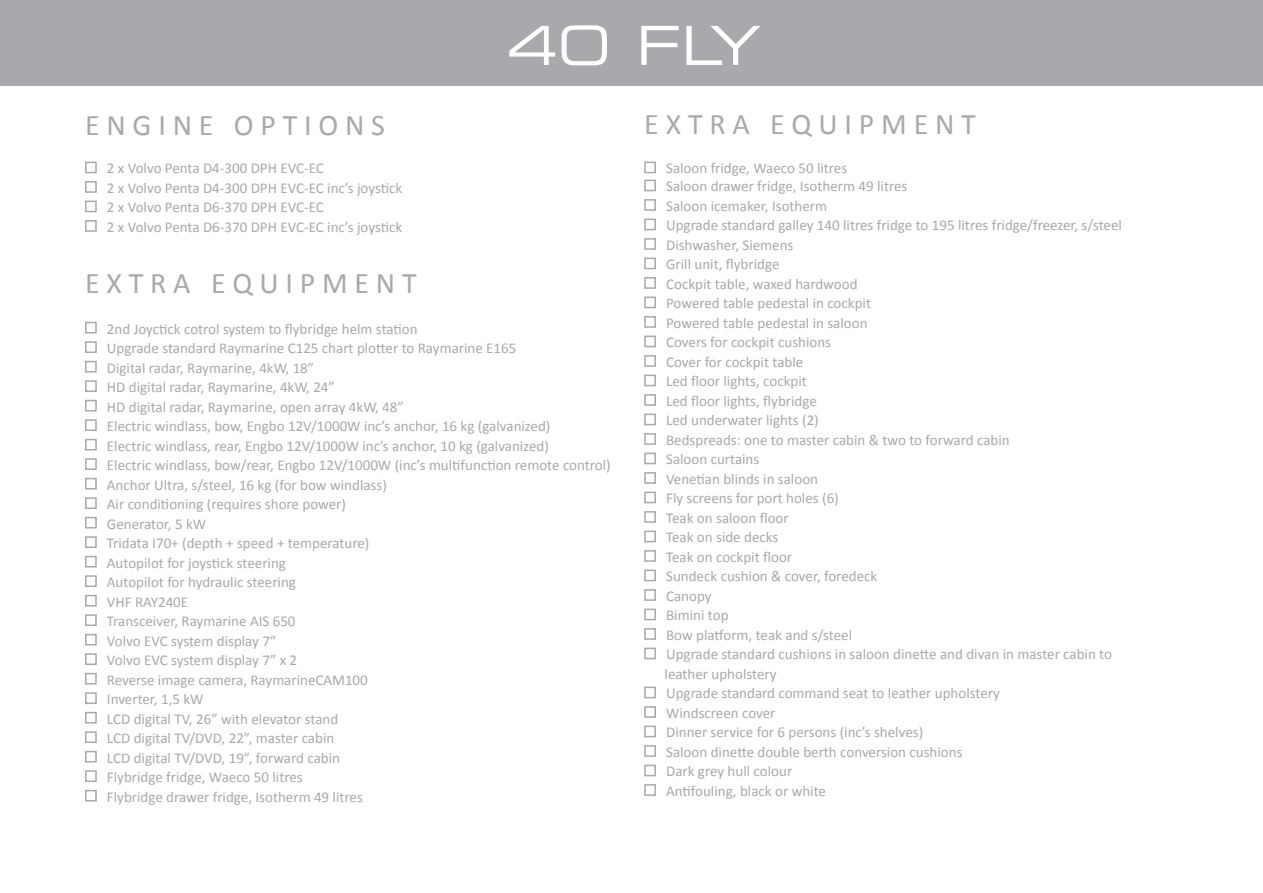
<style>
.page{position:relative;width:1263px;height:893px;background:#fff}
.page>*{position:absolute;margin:0;border:0;box-sizing:border-box;transform-origin:0 0}
.t1{font:54px "Eurostile LT Std Ex 2";color:#fff}
.t2{font:30px "Calibri";color:#a7a9ac}
.t3{font:15px/19.5px "Calibri";color:#a7a9ac}
</style>
<div class="page">
<div style="left:85px;top:162px;width:12px;height:11px;background:#fff;border:2px solid #a7a9ac"></div>
<div style="left:85px;top:181px;width:12px;height:12px;background:#fff;border:2px solid #a7a9ac"></div>
<div style="left:85px;top:201px;width:12px;height:11px;background:#fff;border:2px solid #a7a9ac"></div>
<div style="left:85px;top:220px;width:12px;height:12px;background:#fff;border:2px solid #a7a9ac"></div>
<div style="left:85px;top:322px;width:12px;height:11px;background:#fff;border:2px solid #a7a9ac"></div>
<div style="left:85px;top:341px;width:12px;height:12px;background:#fff;border:2px solid #a7a9ac"></div>
<div style="left:85px;top:361px;width:12px;height:11px;background:#fff;border:2px solid #a7a9ac"></div>
<div style="left:85px;top:380px;width:12px;height:12px;background:#fff;border:2px solid #a7a9ac"></div>
<div style="left:85px;top:400px;width:12px;height:11px;background:#fff;border:2px solid #a7a9ac"></div>
<div style="left:85px;top:419px;width:12px;height:12px;background:#fff;border:2px solid #a7a9ac"></div>
<div style="left:85px;top:439px;width:12px;height:11px;background:#fff;border:2px solid #a7a9ac"></div>
<div style="left:85px;top:458px;width:12px;height:12px;background:#fff;border:2px solid #a7a9ac"></div>
<div style="left:85px;top:478px;width:12px;height:11px;background:#fff;border:2px solid #a7a9ac"></div>
<div style="left:85px;top:497px;width:12px;height:12px;background:#fff;border:2px solid #a7a9ac"></div>
<div style="left:85px;top:517px;width:12px;height:11px;background:#fff;border:2px solid #a7a9ac"></div>
<div style="left:85px;top:536px;width:12px;height:12px;background:#fff;border:2px solid #a7a9ac"></div>
<div style="left:85px;top:556px;width:12px;height:11px;background:#fff;border:2px solid #a7a9ac"></div>
<div style="left:85px;top:575px;width:12px;height:12px;background:#fff;border:2px solid #a7a9ac"></div>
<div style="left:85px;top:595px;width:12px;height:11px;background:#fff;border:2px solid #a7a9ac"></div>
<div style="left:85px;top:614px;width:12px;height:12px;background:#fff;border:2px solid #a7a9ac"></div>
<div style="left:85px;top:634px;width:12px;height:11px;background:#fff;border:2px solid #a7a9ac"></div>
<div style="left:85px;top:653px;width:12px;height:12px;background:#fff;border:2px solid #a7a9ac"></div>
<div style="left:85px;top:673px;width:12px;height:11px;background:#fff;border:2px solid #a7a9ac"></div>
<div style="left:85px;top:692px;width:12px;height:12px;background:#fff;border:2px solid #a7a9ac"></div>
<div style="left:85px;top:712px;width:12px;height:11px;background:#fff;border:2px solid #a7a9ac"></div>
<div style="left:85px;top:731px;width:12px;height:12px;background:#fff;border:2px solid #a7a9ac"></div>
<div style="left:85px;top:751px;width:12px;height:11px;background:#fff;border:2px solid #a7a9ac"></div>
<div style="left:85px;top:770px;width:12px;height:12px;background:#fff;border:2px solid #a7a9ac"></div>
<div style="left:85px;top:790px;width:12px;height:11px;background:#fff;border:2px solid #a7a9ac"></div>
<div style="left:644px;top:162px;width:12px;height:11px;background:#fff;border:2px solid #a7a9ac"></div>
<div style="left:644px;top:180px;width:12px;height:11px;background:#fff;border:2px solid #a7a9ac"></div>
<div style="left:644px;top:199px;width:12px;height:12px;background:#fff;border:2px solid #a7a9ac"></div>
<div style="left:644px;top:219px;width:12px;height:11px;background:#fff;border:2px solid #a7a9ac"></div>
<div style="left:644px;top:238px;width:12px;height:12px;background:#fff;border:2px solid #a7a9ac"></div>
<div style="left:644px;top:258px;width:12px;height:11px;background:#fff;border:2px solid #a7a9ac"></div>
<div style="left:644px;top:277px;width:12px;height:12px;background:#fff;border:2px solid #a7a9ac"></div>
<div style="left:644px;top:297px;width:12px;height:11px;background:#fff;border:2px solid #a7a9ac"></div>
<div style="left:644px;top:316px;width:12px;height:12px;background:#fff;border:2px solid #a7a9ac"></div>
<div style="left:644px;top:336px;width:12px;height:11px;background:#fff;border:2px solid #a7a9ac"></div>
<div style="left:644px;top:355px;width:12px;height:12px;background:#fff;border:2px solid #a7a9ac"></div>
<div style="left:644px;top:375px;width:12px;height:11px;background:#fff;border:2px solid #a7a9ac"></div>
<div style="left:644px;top:394px;width:12px;height:12px;background:#fff;border:2px solid #a7a9ac"></div>
<div style="left:644px;top:414px;width:12px;height:11px;background:#fff;border:2px solid #a7a9ac"></div>
<div style="left:644px;top:433px;width:12px;height:12px;background:#fff;border:2px solid #a7a9ac"></div>
<div style="left:644px;top:453px;width:12px;height:11px;background:#fff;border:2px solid #a7a9ac"></div>
<div style="left:644px;top:472px;width:12px;height:12px;background:#fff;border:2px solid #a7a9ac"></div>
<div style="left:644px;top:492px;width:12px;height:11px;background:#fff;border:2px solid #a7a9ac"></div>
<div style="left:644px;top:511px;width:12px;height:12px;background:#fff;border:2px solid #a7a9ac"></div>
<div style="left:644px;top:531px;width:12px;height:11px;background:#fff;border:2px solid #a7a9ac"></div>
<div style="left:644px;top:550px;width:12px;height:12px;background:#fff;border:2px solid #a7a9ac"></div>
<div style="left:644px;top:570px;width:12px;height:11px;background:#fff;border:2px solid #a7a9ac"></div>
<div style="left:644px;top:589px;width:12px;height:12px;background:#fff;border:2px solid #a7a9ac"></div>
<div style="left:644px;top:609px;width:12px;height:11px;background:#fff;border:2px solid #a7a9ac"></div>
<div style="left:644px;top:628px;width:12px;height:12px;background:#fff;border:2px solid #a7a9ac"></div>
<div style="left:644px;top:648px;width:12px;height:11px;background:#fff;border:2px solid #a7a9ac"></div>
<div style="left:644px;top:687px;width:12px;height:11px;background:#fff;border:2px solid #a7a9ac"></div>
<div style="left:644px;top:706px;width:12px;height:12px;background:#fff;border:2px solid #a7a9ac"></div>
<div style="left:644px;top:726px;width:12px;height:11px;background:#fff;border:2px solid #a7a9ac"></div>
<div style="left:644px;top:745px;width:12px;height:12px;background:#fff;border:2px solid #a7a9ac"></div>
<div style="left:644px;top:765px;width:12px;height:11px;background:#fff;border:2px solid #a7a9ac"></div>
<div style="left:644px;top:784px;width:12px;height:12px;background:#fff;border:2px solid #a7a9ac"></div>
<div style="left:0;top:0;width:1263px;height:85px;background:#a7a9ac"></div>
<h1 class="t1" style="left:506px;top:8px;width:256px">40 FLY</h1>
<h2 class="t2" style="left:85px;top:106px;width:301px">E N G I N E O P T I O N S</h2>
<h2 class="t2" style="left:644px;top:105px;width:333px">E X T R A E Q U I P M E N T</h2>
<p class="t3" style="left:666px;top:159px;width:243px;line-height:18px">Saloon fridge, Waeco 50 litres<br>Saloon drawer fridge, Isotherm 49 litres</p>
<p class="t3" style="left:665px;top:196px;width:459px">Saloon icemaker, Isotherm<br>Upgrade standard galley 140 litres fridge to 195 litres fridge/freezer, s/steel<br>Dishwasher, Siemens<br>Grill unit, flybridge<br>Cockpit table, waxed hardwood<br>Powered table pedestal in cockpit<br>Powered table pedestal in saloon<br>Covers for cockpit cushions<br>Cover for cockpit table<br>Led floor lights, cockpit<br>Led floor lights, flybridge<br>Led underwater lights (2)<br>Bedspreads: one to master cabin &amp; two to forward cabin<br>Saloon curtains<br>Venetian blinds in saloon<br>Fly screens for port holes (6)<br>Teak on saloon floor<br>Teak on side decks<br>Teak on cockpit floor<br>Sundeck cushion &amp; cover, foredeck<br>Canopy<br>Bimini top<br>Bow platform, teak and s/steel<br>Upgrade standard cushions in saloon dinette and divan in master cabin to leather upholstery<br>Upgrade standard command seat to leather upholstery<br>Windscreen cover<br>Dinner service for 6 persons (inc’s shelves)<br>Saloon dinette double berth conversion cushions<br>Dark grey hull colour<br>Antifouling, black or white</p>
<p class="t3" style="left:107px;top:159px;width:297px">2 x Volvo Penta D4-300 DPH EVC-EC<br>2 x Volvo Penta D4-300 DPH EVC-EC inc’s joystick 2 x Volvo Penta D6-370 DPH EVC-EC<br>2 x Volvo Penta D6-370 DPH EVC-EC inc’s joystick</p>
<h2 class="t2" style="left:85px;top:264px;width:333px">E X T R A E Q U I P M E N T</h2>
<p class="t3" style="left:107px;top:319px;width:505px">2nd Joyctick cotrol system to flybridge helm station<br>Upgrade standard Raymarine C125 chart plotter to Raymarine E165<br>Digital radar, Raymarine, 4kW, 18”<br>HD digital radar, Raymarine, 4kW, 24”<br>HD digital radar, Raymarine, open array 4kW, 48”<br>Electric windlass, bow, Engbo 12V/1000W inc’s anchor, 16 kg (galvanized)<br>Electric windlass, rear, Engbo 12V/1000W inc’s anchor, 10 kg (galvanized)<br>Electric windlass, bow/rear, Engbo 12V/1000W (inc’s multifunction remote control)<br>Anchor Ultra, s/steel, 16 kg (for bow windlass)<br>Air conditioning (requires shore power)<br>Generator, 5 kW<br>Tridata I70+ (depth + speed + temperature)<br>Autopilot for joystick steering<br>Autopilot for hydraulic steering<br>VHF RAY240E<br>Transceiver, Raymarine AIS 650<br>Volvo EVC system display 7”<br>Volvo EVC system display 7” x 2<br>Reverse image camera, RaymarineCAM100<br>Inverter, 1,5 kW<br>LCD digital TV, 26” with elevator stand<br>LCD digital TV/DVD, 22”, master cabin<br>LCD digital TV/DVD, 19”, forward cabin<br>Flybridge fridge, Waeco 50 litres<br>Flybridge drawer fridge, Isotherm 49 litres</p>
</div>
